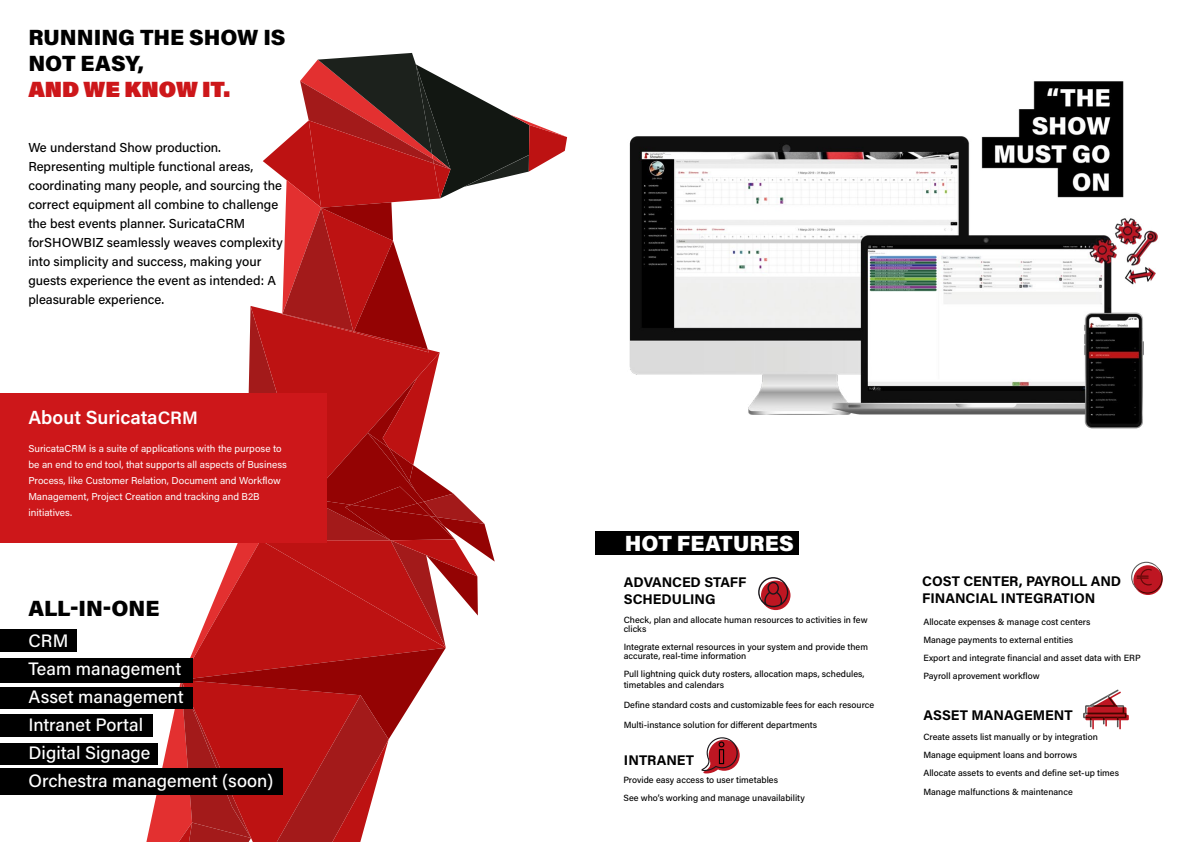
<style>
.page{position:relative;width:1191px;height:842px;background:#fff}
.page>*{position:absolute;margin:0;border:0;box-sizing:border-box;transform-origin:0 0}
.t1{font:900 22px/26.4px "Acumin Pro";color:#000}
.t2{font:900 22px "Acumin Pro";color:#cd171a}
.t3{font:900 22px "Acumin Pro";color:#fff}
.t4{font:600 19px "Acumin Pro";color:#fff}
.t5{font:500 18px/28px "Acumin Pro";color:#fff}
.t6{font:700 14px/16.8px "Acumin Pro";color:#000}
.t7{font:500 13px/19px "Acumin Pro";color:#000}
.t8{font:10px/16px "Acumin Pro";color:#fff}
.t9{font:500 9px/18px "Acumin Pro";color:#000}
.s1{font-size:18px}
</style>
<div class="page">
<svg style="left:146px;top:53px;width:421px;height:789px"></svg>
<img style="left:629px;top:81px;width:529px;height:348px">
<div style="left:0;top:393px;width:327px;height:150px;background:#cd171a"></div>
<div style="left:595px;top:531px;width:203px;height:24px;background:#000"></div>
<div style="left:0;top:629px;width:77px;height:22px;background:#000"></div>
<div style="left:0;top:658px;width:193px;height:24px;background:#000"></div>
<div style="left:0;top:687px;width:193px;height:21px;background:#000"></div>
<div style="left:0;top:714px;width:153px;height:23px;background:#000"></div>
<div style="left:0;top:743px;width:157px;height:21px;background:#000"></div>
<div style="left:0;top:768px;width:282px;height:26px;background:#000"></div>
<svg style="left:701px;top:737px;width:38px;height:37px"></svg>
<svg style="left:761px;top:581px;width:29px;height:29px"></svg>
<svg style="left:758px;top:577px;width:30px;height:30px"></svg>
<svg style="left:1083px;top:690px;width:45px;height:39px"></svg>
<svg style="left:1131px;top:562px;width:31px;height:32px"></svg>
<h1 class="t1" style="left:28px;top:23px;width:259px">RUNNING THE SHOW IS<br>NOT EASY,</h1>
<h1 class="t2" style="left:28px;top:74px;width:203px">AND WE KNOW IT.</h1>
<p class="t7" style="left:28px;top:138px;width:256px">We understand Show production.<br>Representing multiple functional areas, coordinating many people, and sourcing the correct equipment all combine to challenge the best events planner. SuricataCRM forSHOWBIZ seamlessly weaves complexity into simplicity and success, making your guests experience the event as intended: A pleasurable experience.</p>
<h2 class="t4" style="left:28px;top:404px;width:171px">About Suricata<span class="s1">CRM</span></h2>
<p class="t8" style="left:28px;top:440px;width:260px">SuricataCRM is a suite of applications with the purpose to be an end to end tool, that supports all aspects of Business Process, like Customer Relation, Document and Workflow Management, Project Creation and tracking and B2B initiatives.</p>
<h1 class="t1" style="left:28px;top:594px;width:133px">ALL-IN-ONE</h1>
<h3 class="t5" style="left:29px;top:626px;width:246px">CRM<br>Team management<br>Asset management<br>Intranet Portal<br>Digital Signage<br>Orchestra management (soon)</h3>
<h1 class="t3" style="left:625px;top:527px;width:170px">HOT FEATURES</h1>
<h3 class="t6" style="left:624px;top:573px;width:124px">ADVANCED STAFF<br>SCHEDULING</h3>
<p class="t9" style="left:623px;top:615px;width:245px;line-height:9px">Check, plan and allocate human resources to activities in few clicks</p>
<p class="t9" style="left:623px;top:642px;width:246px;line-height:9px">Integrate external resources in your system and provide them accurate, real-time information</p>
<p class="t9" style="left:623px;top:668px;width:242px;line-height:11px">Pull lightning quick duty rosters, allocation maps, schedules, timetables and calendars</p>
<p class="t9" style="left:623px;top:696px;width:252px">Define standard costs and customizable fees for each resource</p>
<p class="t9" style="left:623px;top:716px;width:195px">Multi-instance solution for different departments</p>
<h3 class="t6" style="left:624px;top:751px;width:72px">INTRANET</h3>
<p class="t9" style="left:623px;top:770px;width:183px">Provide easy access to user timetables<br>See who’s working and manage unavailability</p>
<h3 class="t6" style="left:922px;top:572px;width:200px">COST CENTER, PAYROLL AND<br>FINANCIAL INTEGRATION</h3>
<p class="t9" style="left:923px;top:613px;width:219px">Allocate expenses &amp; manage cost centers<br>Manage payments to external entities<br>Export and integrate financial and asset data with ERP Payroll aprovement workflow</p>
<h3 class="t6" style="left:923px;top:706px;width:151px">ASSET MANAGEMENT</h3>
<p class="t9" style="left:923px;top:728px;width:197px">Create assets list manually or by integration Manage equipment loans and borrows<br>Allocate assets to events and define set-up times Manage malfunctions &amp; maintenance</p>
</div>
